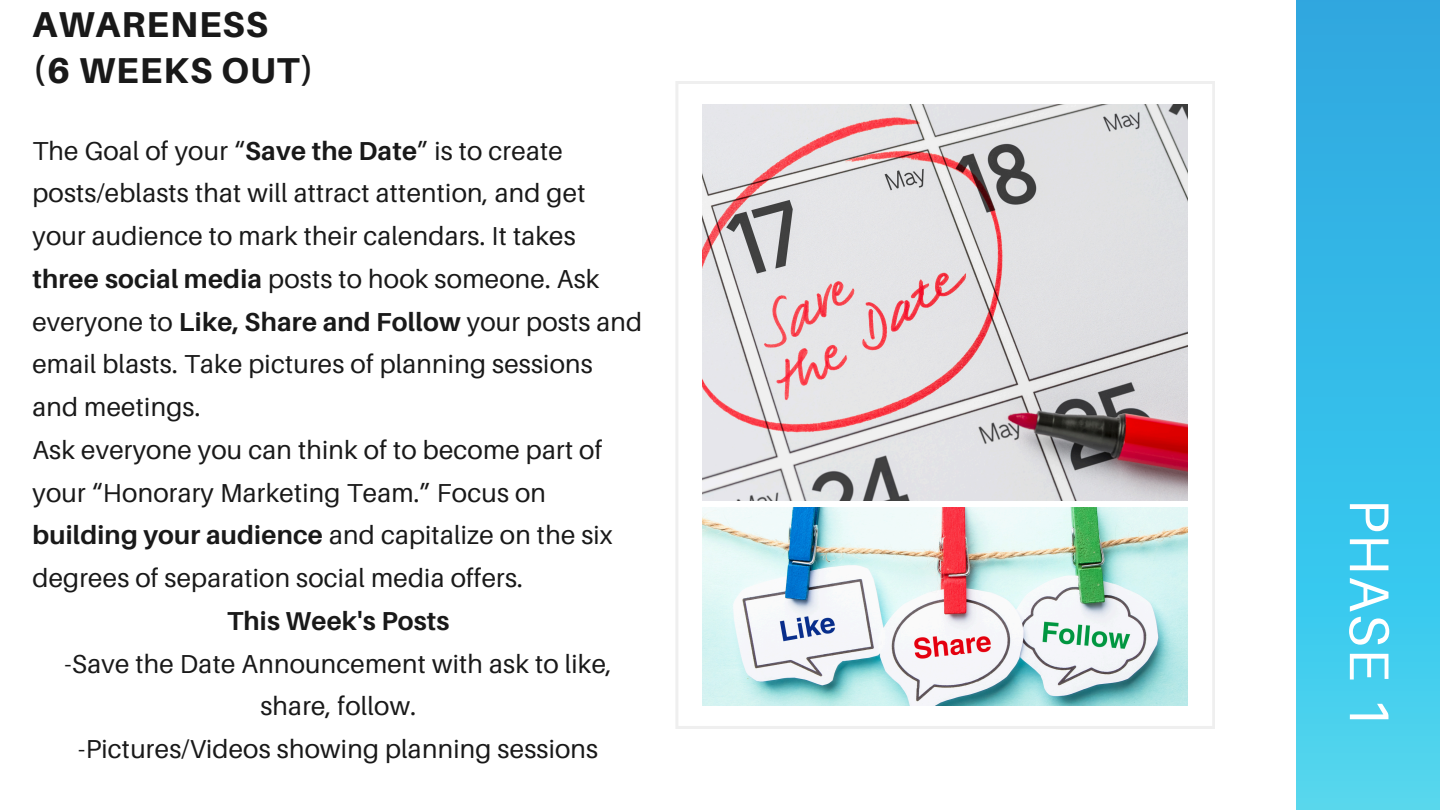
<style>
.page{position:relative;width:1440px;height:810px;background:#fff}
.page>*{position:absolute;margin:0;border:0;box-sizing:border-box;transform-origin:0 0}
.t1{font:56px "Aileron";letter-spacing:.03em;color:#fff}
.t2{font:800 36px/46.5px "Aileron";letter-spacing:.03em;color:#191919}
.t3{font:26px/42.8px "Aileron";letter-spacing:.01em;color:#191919}
.t4{font:700 26px "Aileron";letter-spacing:.01em;color:#191919}
.s1{font-weight:700}
</style>
<div class="page">
<div style="left:1297px;top:0;width:143px;height:810px;background:linear-gradient(to bottom,#2aa6e0,#48d6f1)"></div>
<svg style="left:676px;top:81px;width:539px;height:648px"></svg>
<img style="left:703px;top:104px;width:484px;height:396px">
<img style="left:703px;top:508px;width:484px;height:198px">
<h2 class="t2" style="left:32px;top:0;width:283px">AWARENESS (6 WEEKS OUT)</h2>
<p class="t3" style="left:32px;top:129px;width:611px">The Goal of your “<span class="s1">Save the Date</span>” is to create posts/eblasts that will attract attention, and get your audience to mark their calendars. It takes <span class="s1">three social media</span> posts to hook someone. Ask everyone to <span class="s1">Like, Share and Follow</span> your posts and email blasts. Take pictures of planning sessions and meetings.</p>
<p class="t3" style="left:32px;top:428px;width:582px">Ask everyone you can think of to become part of your “Honorary Marketing Team.” Focus on <span class="s1">building your audience</span> and capitalize on the six degrees of separation social media offers.</p>
<p class="t4" style="left:227px;top:605px;width:224px">This Week's Posts</p>
<p class="t3" style="left:65px;top:642px;width:549px;text-align:center">-Save the Date Announcement with ask to like, share, follow.</p>
<p class="t3" style="left:78px;top:727px;width:521px">-Pictures/Videos showing planning sessions</p>
<p class="t1" style="left:1404px;top:499px;width:232px;rotate:90deg">PHASE 1</p>
</div>
